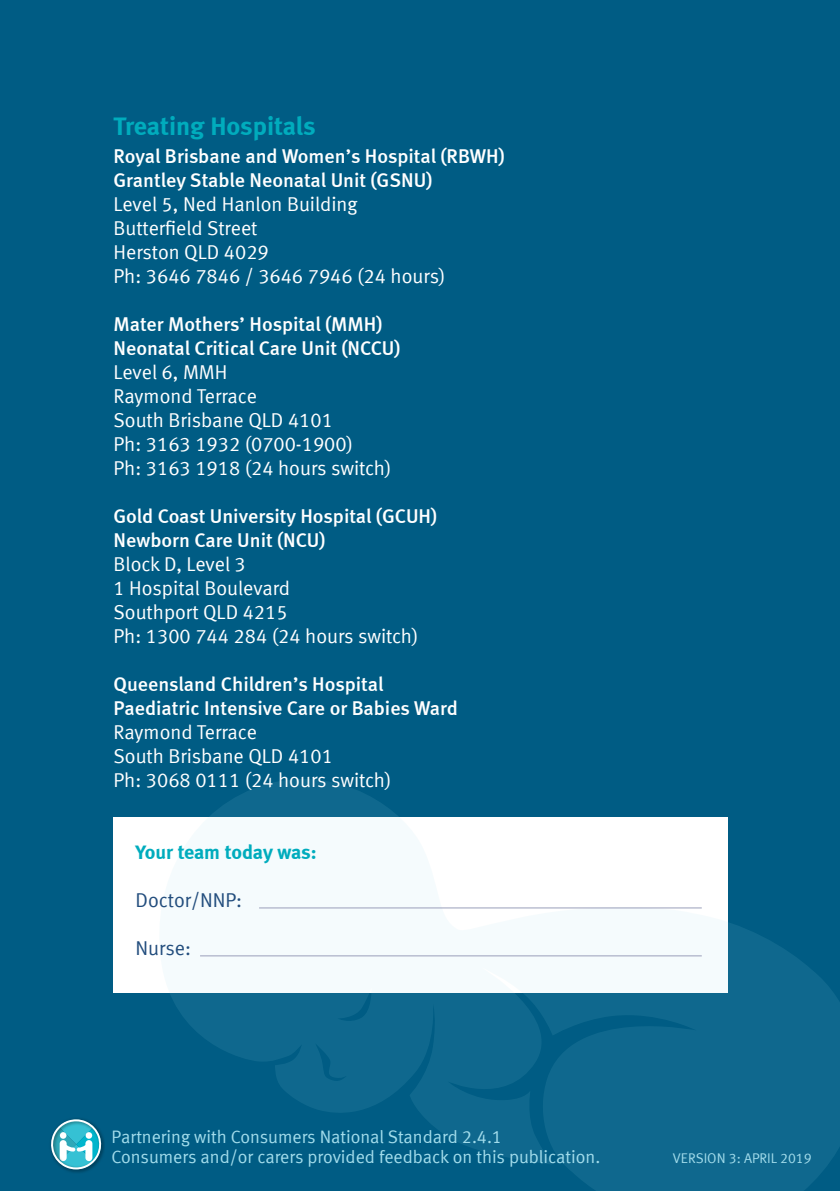
<style>
.page{position:relative;width:840px;height:1191px;background:#fff}
.page>*{position:absolute;margin:0;border:0;box-sizing:border-box;transform-origin:0 0}
.t1{font:26px "Meta Bold LF";letter-spacing:-.005em;color:#00acbd}
.t2{font:20px/24px "Meta Normal LF";color:#fff}
.t3{font:20px/24px "Meta Medium LF";color:#fff}
.t4{font:20px "Meta Bold LF";letter-spacing:-.005em;color:#00acbd}
.t5{font:20px "Meta Normal LF";color:#224d7d}
.t6{font:18px/20px "Meta Normal LF";color:#a2dceb}
.t7{font:14px "Meta Normal LF";color:#a2dceb}
</style>
<div class="page">
<div style="left:0;top:0;width:839px;height:1191px;background:#005c84"></div>
<div style="left:113px;top:817px;width:614px;height:176px;background:#fff"></div>
<svg style="left:170px;top:779px;width:669px;height:412px"></svg>
<hr style="left:259px;top:907px;width:442px;height:1px;background:#9a9fba">
<hr style="left:200px;top:955px;width:501px;height:1px;background:#9a9fba">
<div style="left:48px;top:1116px;width:57px;height:57px;background:#000;opacity:.52"></div>
<svg style="left:49px;top:1117px;width:54px;height:54px"></svg>
<h1 class="t1" style="left:113px;top:110px;width:203px">Treating Hospitals</h1>
<p class="t3" style="left:113px;top:144px;width:392px">Royal Brisbane and Women’s Hospital (RBWH)<br>Grantley Stable Neonatal Unit (GSNU)</p>
<p class="t2" style="left:113px;top:192px;width:333px">Level 5, Ned Hanlon Building<br>Butterfield Street<br>Herston QLD 4029<br>Ph: 3646 7846 / 3646 7946 (24 hours)</p>
<p class="t3" style="left:113px;top:312px;width:288px">Mater Mothers’ Hospital (MMH)<br>Neonatal Critical Care Unit (NCCU)</p>
<p class="t2" style="left:113px;top:360px;width:279px">Level 6, MMH<br>Raymond Terrace<br>South Brisbane QLD 4101<br>Ph: 3163 1932 (0700-1900)<br>Ph: 3163 1918 (24 hours switch)</p>
<p class="t3" style="left:113px;top:504px;width:325px">Gold Coast University Hospital (GCUH)<br>Newborn Care Unit (NCU)</p>
<p class="t2" style="left:113px;top:552px;width:306px">Block D, Level 3<br>1 Hospital Boulevard<br>Southport QLD 4215<br>Ph: 1300 744 284 (24 hours switch)</p>
<p class="t3" style="left:113px;top:672px;width:346px">Queensland Children’s Hospital<br>Paediatric Intensive Care or Babies Ward</p>
<p class="t2" style="left:113px;top:720px;width:279px">Raymond Terrace<br>South Brisbane QLD 4101<br>Ph: 3068 0111 (24 hours switch)</p>
<p class="t4" style="left:135px;top:840px;width:182px">Your team today was:</p>
<p class="t5" style="left:135px;top:888px;width:108px">Doctor/NNP:</p>
<p class="t5" style="left:135px;top:936px;width:57px">Nurse:</p>
<p class="t6" style="left:112px;top:1126px;width:490px">Partnering with Consumers National Standard 2.4.1<br>Consumers and/or carers provided feedback on this publication.</p>
<p class="t7" style="left:672px;top:1149px;width:140px">VERSION 3: APRIL 2019</p>
</div>
